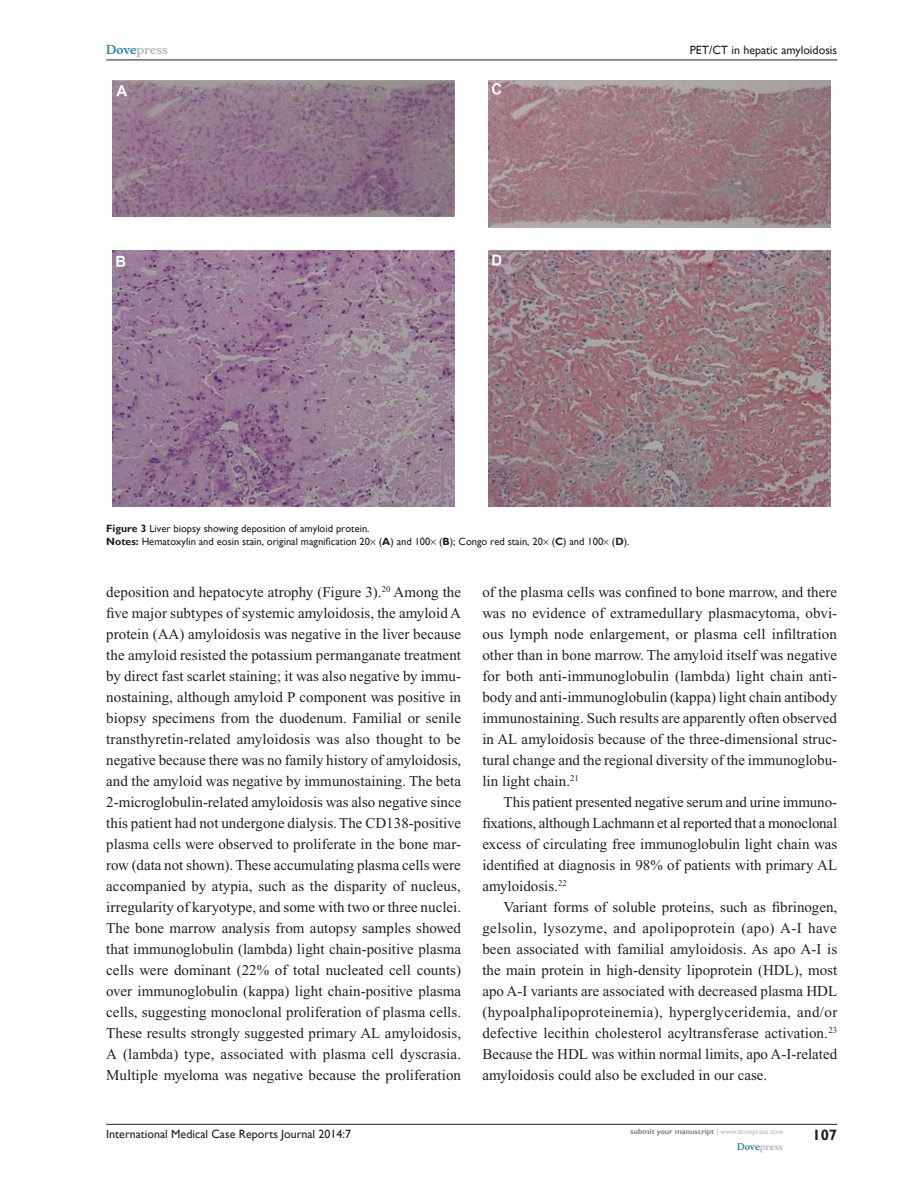
<style>
.page{position:relative;width:918px;height:1188px;background:#fff}
.page>*{position:absolute;margin:0;border:0;box-sizing:border-box;transform-origin:0 0}
.Tx{font:15px/21px "Times New Roman";color:#231f20;text-align:justify}
.t1{font:700 15px "Gill Sans";color:#231f20}
.t2{font:12px "Gill Sans";color:#231f20}
.t3{font:700 12px "Musee";color:#b8b9bc}
.FC{font:10.5px "Gill Sans";color:#231f20}
.t4{font:700 9px "Musee";color:#b8b9bc}
.t5{font:700 7.5px "Gill Sans";color:#808285}
.s1{color:#3485ae}
.s2{font-weight:700}
.s3{font-weight:400;color:#b8b9bc}
</style>
<div class="page">
<hr style="left:106px;top:1124px;width:731px;height:1px;background:#231f20">
<hr style="left:106px;top:60px;width:731px;height:1px;background:#231f20">
<img style="left:113px;top:81px;width:342px;height:136px">
<img style="left:113px;top:250px;width:342px;height:257px">
<img style="left:489px;top:81px;width:342px;height:146px">
<img style="left:489px;top:250px;width:342px;height:257px">
<p class="t3" style="left:106px;top:43px;width:63px"><span class="s1">Dove</span>press</p>
<p class="t2" style="left:690px;top:43px;width:149px">PET/CT in hepatic amyloidosis</p>
<p class="FC" style="left:106px;top:522px;width:265px"><span class="s2">Figure 3</span> Liver biopsy showing deposition of amyloid protein.</p>
<p class="FC" style="left:106px;top:536px;width:525px"><span class="s2">Notes:</span> Hematoxylin and eosin stain, original magnification 20 (<span class="s2">A</span>) and 100 (<span class="s2">B</span>); Congo red stain, 20 (<span class="s2">C</span>) and 100 (<span class="s2">D</span>).</p>
<p class="Tx" style="left:106px;top:581px;width:357px">deposition and hepatocyte atrophy (Figure 3).<sup>20</sup> Among the five major subtypes of systemic amyloidosis, the amyloid A protein (AA) amyloidosis was negative in the liver because the amyloid resisted the potassium permanganate treatment by direct fast scarlet staining; it was also negative by immu&shy;nostaining, although amyloid P component was positive in biopsy specimens from the duodenum. Familial or senile transthyretin-related amyloidosis was also thought to be negative because there was no family history of amyloidosis, and the amyloid was negative by immunostaining. The beta 2-microglobulin-related amyloidosis was also negative since this patient had not undergone dialysis. The CD138-positive plasma cells were observed to proliferate in the bone mar&shy;row (data not shown). These accumulating plasma cells were accompanied by atypia, such as the disparity of nucleus, irregularity of karyotype, and some with two or three nuclei.<br>The bone marrow analysis from autopsy samples showed that immunoglobulin (lambda) light chain-positive plasma cells were dominant (22% of total nucleated cell counts) over immunoglobulin (kappa) light chain-positive plasma cells, suggesting monoclonal proliferation of plasma cells.<br>These results strongly suggested primary AL amyloidosis, A (lambda) type, associated with plasma cell dyscrasia.<br>Multiple myeloma was negative because the proliferation</p>
<p class="Tx" style="left:482px;top:581px;width:356px">of the plasma cells was confined to bone marrow, and there was no evidence of extramedullary plasmacytoma, obvi&shy;ous lymph node enlargement, or plasma cell infiltration other than in bone marrow. The amyloid itself was negative for both anti-immunoglobulin (lambda) light chain anti&shy;body and anti-immunoglobulin (kappa) light chain antibody immunostaining. Such results are apparently often observed in AL amyloidosis because of the three-dimensional struc&shy;tural change and the regional diversity of the immunoglobu&shy;lin light chain.<sup>21</sup></p>
<p class="Tx" style="left:482px;top:791px;width:356px;text-indent:21px">This patient presented negative serum and urine immuno&shy;fixations, although Lachmann et al reported that a monoclonal excess of circulating free immunoglobulin light chain was identified at diagnosis in 98% of patients with primary AL amyloidosis.<sup>22</sup></p>
<p class="Tx" style="left:482px;top:896px;width:357px;text-indent:21px">Variant forms of soluble proteins, such as fibrinogen, gelsolin, lysozyme, and apolipoprotein (apo) A-I have been associated with familial amyloidosis. As apo A-I is the main protein in high-density lipoprotein (HDL), most apo A-I variants are associated with decreased plasma HDL (hypoalphalipoproteinemia), hyperglyceridemia, and/or defective lecithin cholesterol acyltransferase activation.<sup>23<br></sup>Because the HDL was within normal limits, apo A-I-related amyloidosis could also be excluded in our case.</p>
<p class="t2" style="left:106px;top:1127px;width:246px">International Medical Case Reports Journal 2014:7</p>
<p class="t5" style="left:631px;top:1127px;width:154px">submit your manuscript <span class="s3">| www.dovepress.com</span></p>
<p class="t4" style="left:737px;top:1141px;width:48px"><span class="s1">Dove</span>press</p>
<p class="t1" style="left:812px;top:1126px;width:26px">107</p>
</div>
